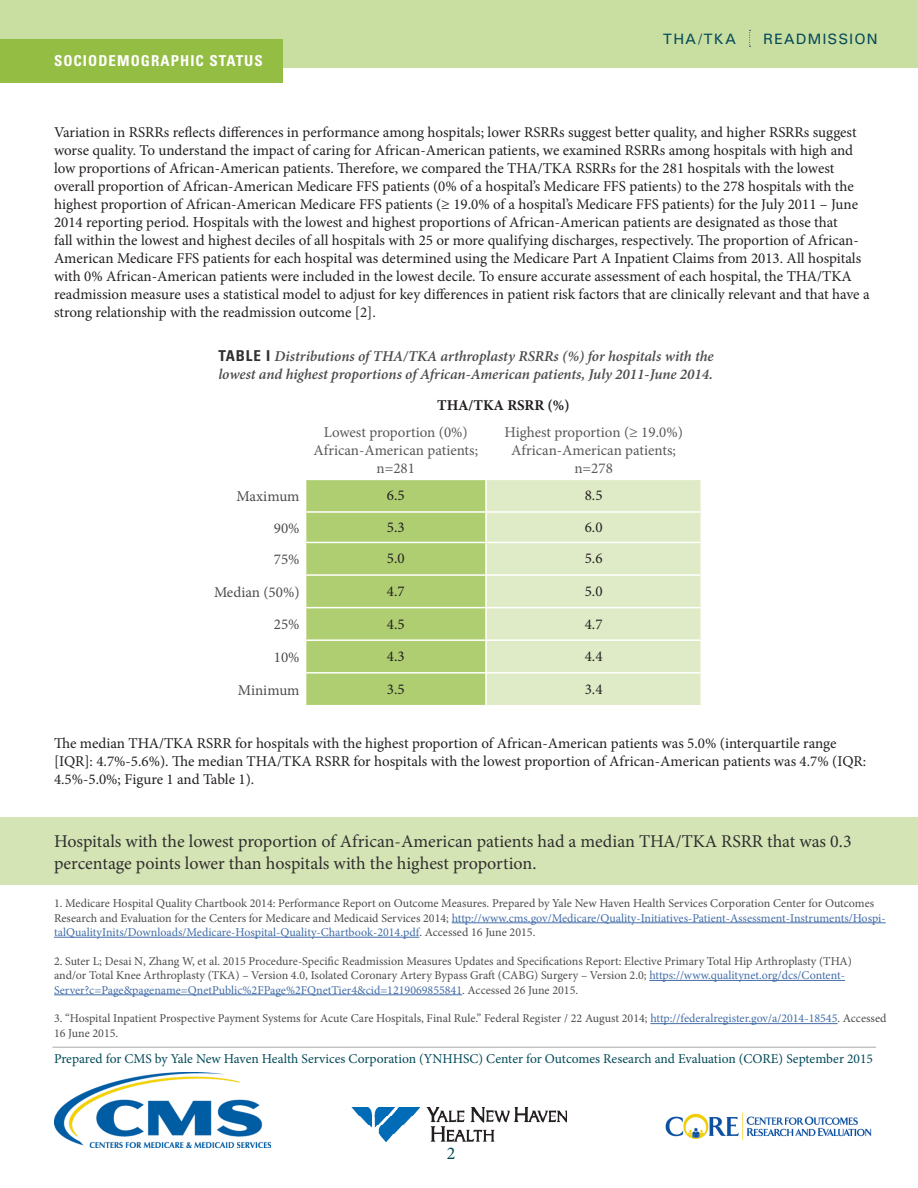
<style>
.page{position:relative;width:918px;height:1188px;background:#fff}
.page>*{position:absolute;margin:0;border:0;box-sizing:border-box;transform-origin:0 0}
.t1{font:18px/21.6px "Minion Pro";color:#312f30}
.t2{font:18px "Minion Pro";color:#034958}
.t3{font:15px/18px "Minion Pro";color:#231f20}
.t4{font:italic 600 15px/18px "Minion Pro";letter-spacing:-.005em;color:#4b4c4d}
.t5{font:15px "Minion Pro";color:#57585a}
.t6{font:15px "Minion Pro";color:#4b4c4d}
.t7{font:700 condensed 15px "Univers";letter-spacing:.07em;color:#fff}
.t8{font:15px "Univers";letter-spacing:.07em;color:#034958}
.t9{font:700 15px "Minion Pro";color:#231f20}
.t10{font:13.5px "Minion Pro";color:#034958}
.t11{font:12px/14.4px "Minion Pro";color:#4b4c4d}
.s1{font-family:"Univers";font-weight:700;font-style:normal;font-stretch:condensed;color:#312f30}
.s2{color:#436da8}
</style>
<div class="page">
<hr style="left:452px;top:923px;width:434px;height:1px;background:#436da8">
<hr style="left:54px;top:937px;width:365px;height:1px;background:#436da8">
<hr style="left:649px;top:980px;width:196px;height:1px;background:#436da8">
<hr style="left:54px;top:995px;width:408px;height:1px;background:#436da8">
<hr style="left:650px;top:1023px;width:187px;height:1px;background:#436da8">
<div style="left:0;top:0;width:918px;height:68px;background:#c9dea1"></div>
<svg style="left:749px;top:30px;width:2px;height:17px"></svg>
<div style="left:0;top:818px;width:918px;height:67px;background:#d4e4b4"></div>
<hr style="left:52px;top:1047px;width:824px;height:1px;background:#a8a9ad">
<div style="left:0;top:39px;width:283px;height:43px;background:#94bd43"></div>
<div style="left:306px;top:479px;width:180px;height:33px;background:#afce72"></div>
<div style="left:306px;top:512px;width:180px;height:30px;background:#afce72"></div>
<div style="left:306px;top:542px;width:180px;height:33px;background:#afce72"></div>
<div style="left:306px;top:575px;width:180px;height:33px;background:#afce72"></div>
<div style="left:306px;top:608px;width:180px;height:32px;background:#afce72"></div>
<div style="left:306px;top:640px;width:180px;height:33px;background:#afce72"></div>
<div style="left:306px;top:673px;width:180px;height:33px;background:#afce72"></div>
<div style="left:486px;top:479px;width:215px;height:33px;background:#dfebc7"></div>
<div style="left:486px;top:512px;width:215px;height:30px;background:#dfebc7"></div>
<div style="left:486px;top:542px;width:215px;height:33px;background:#dfebc7"></div>
<div style="left:486px;top:575px;width:215px;height:33px;background:#dfebc7"></div>
<div style="left:486px;top:608px;width:215px;height:32px;background:#dfebc7"></div>
<div style="left:486px;top:640px;width:215px;height:33px;background:#dfebc7"></div>
<div style="left:486px;top:673px;width:215px;height:33px;background:#dfebc7"></div>
<hr style="left:305px;top:479px;width:181px;height:1px;background:#fff">
<hr style="left:486px;top:479px;width:216px;height:1px;background:#fff">
<hr style="left:485px;top:480px;width:2px;height:31px;background:#fff">
<hr style="left:305px;top:511px;width:181px;height:2px;background:#fff">
<hr style="left:486px;top:511px;width:216px;height:2px;background:#fff">
<hr style="left:485px;top:513px;width:2px;height:29px;background:#fff">
<hr style="left:305px;top:542px;width:181px;height:1px;background:#fff">
<hr style="left:486px;top:542px;width:216px;height:1px;background:#fff">
<hr style="left:485px;top:543px;width:2px;height:31px;background:#fff">
<hr style="left:305px;top:574px;width:181px;height:2px;background:#fff">
<hr style="left:486px;top:574px;width:216px;height:2px;background:#fff">
<hr style="left:485px;top:576px;width:2px;height:31px;background:#fff">
<hr style="left:305px;top:607px;width:181px;height:1px;background:#fff">
<hr style="left:486px;top:607px;width:216px;height:1px;background:#fff">
<hr style="left:485px;top:608px;width:2px;height:31px;background:#fff">
<hr style="left:305px;top:639px;width:181px;height:2px;background:#fff">
<hr style="left:486px;top:639px;width:216px;height:2px;background:#fff">
<hr style="left:485px;top:641px;width:2px;height:31px;background:#fff">
<hr style="left:305px;top:672px;width:181px;height:2px;background:#fff">
<hr style="left:486px;top:672px;width:216px;height:2px;background:#fff">
<hr style="left:485px;top:674px;width:2px;height:31px;background:#fff">
<hr style="left:305px;top:705px;width:181px;height:1px;background:#fff">
<hr style="left:486px;top:705px;width:216px;height:1px;background:#fff">
<img style="left:54px;top:1073px;width:216px;height:75px">
<img style="left:665px;top:1112px;width:207px;height:29px">
<img style="left:351px;top:1107px;width:216px;height:35px">
<p class="t7" style="left:54px;top:51px;width:210px">SOCIODEMOGRAPHIC STATUS</p>
<p class="t8" style="left:663px;top:29px;width:75px">THA/TKA</p>
<p class="t8" style="left:763px;top:29px;width:116px">READMISSION</p>
<p class="t3" style="left:54px;top:123px;width:817px">Variation in RSRRs reflects differences in performance among hospitals; lower RSRRs suggest better quality, and higher RSRRs suggest worse quality. To understand the impact of caring for African-American patients, we examined RSRRs among hospitals with high and low proportions of African-American patients. Therefore, we compared the THA/TKA RSRRs for the 281 hospitals with the lowest overall proportion of African-American Medicare FFS patients (0% of a hospital’s Medicare FFS patients) to the 278 hospitals with the highest proportion of African-American Medicare FFS patients (≥ 19.0% of a hospital’s Medicare FFS patients) for the July 2011 – June 2014 reporting period. Hospitals with the lowest and highest proportions of African-American patients are designated as those that<br>fall within the lowest and highest deciles of all hospitals with 25 or more qualifying discharges, respectively. The proportion of African-American Medicare FFS patients for each hospital was determined using the Medicare Part A Inpatient Claims from 2013. All hospitals with 0% African-American patients were included in the lowest decile. To ensure accurate assessment of each hospital, the THA/TKA readmission measure uses a statistical model to adjust for key differences in patient risk factors that are clinically relevant and that have a strong relationship with the readmission outcome [2].</p>
<p class="t4" style="left:218px;top:347px;width:497px"><span class="s1">TABLE I</span> Distributions of THA/TKA arthroplasty RSRRs (%) for hospitals with the lowest and highest proportions of African-American patients, July 2011-June 2014.</p>
<p class="t9" style="left:437px;top:395px;width:134px">THA/TKA RSRR (%)</p>
<p class="t5" style="left:324px;top:423px;width:145px">Lowest proportion (0%)</p>
<p class="t5" style="left:504px;top:423px;width:180px">Highest proportion (≥ 19.0%)</p>
<p class="t5" style="left:313px;top:441px;width:166px">African-American patients;</p>
<p class="t5" style="left:511px;top:441px;width:166px">African-American patients;</p>
<p class="t5" style="left:377px;top:459px;width:40px">n=281</p>
<p class="t5" style="left:574px;top:459px;width:40px">n=278</p>
<p class="t6" style="left:237px;top:486px;width:65px">Maximum</p>
<p class="t3" style="left:387px;top:487px;width:19px">6.5</p>
<p class="t3" style="left:585px;top:487px;width:19px">8.5</p>
<p class="t6" style="left:274px;top:518px;width:27px">90%</p>
<p class="t3" style="left:387px;top:518px;width:19px">5.3</p>
<p class="t3" style="left:585px;top:518px;width:19px">6.0</p>
<p class="t6" style="left:274px;top:549px;width:27px">75%</p>
<p class="t3" style="left:387px;top:550px;width:19px">5.0</p>
<p class="t3" style="left:585px;top:550px;width:19px">5.6</p>
<p class="t6" style="left:214px;top:582px;width:87px">Median (50%)</p>
<p class="t3" style="left:387px;top:582px;width:19px">4.7</p>
<p class="t3" style="left:585px;top:582px;width:19px">5.0</p>
<p class="t6" style="left:274px;top:615px;width:27px">25%</p>
<p class="t3" style="left:387px;top:615px;width:19px">4.5</p>
<p class="t3" style="left:585px;top:615px;width:19px">4.7</p>
<p class="t6" style="left:274px;top:647px;width:27px">10%</p>
<p class="t3" style="left:387px;top:647px;width:19px">4.3</p>
<p class="t3" style="left:585px;top:647px;width:19px">4.4</p>
<p class="t6" style="left:238px;top:680px;width:63px">Minimum</p>
<p class="t3" style="left:387px;top:680px;width:19px">3.5</p>
<p class="t3" style="left:585px;top:680px;width:19px">3.4</p>
<p class="t3" style="left:54px;top:735px;width:814px">The median THA/TKA RSRR for hospitals with the highest proportion of African-American patients was 5.0% (interquartile range [IQR]: 4.7%-5.6%). The median THA/TKA RSRR for hospitals with the lowest proportion of African-American patients was 4.7% (IQR:<br>4.5%-5.0%; Figure 1 and Table 1).</p>
<p class="t1" style="left:54px;top:831px;width:799px">Hospitals with the lowest proportion of African-American patients had a median THA/TKA RSRR that was 0.3 percentage points lower than hospitals with the highest proportion.</p>
<p class="t11" style="left:54px;top:896px;width:833px">1. Medicare Hospital Quality Chartbook 2014: Performance Report on Outcome Measures. Prepared by Yale New Haven Health Services Corporation Center for Outcomes<br>Research and Evaluation for the Centers for Medicare and Medicaid Services 2014; <span class="s2">http://www.cms.gov/Medicare/Quality-Initiatives-Patient-Assessment-Instruments/Hospi&shy;talQualityInits/Downloads/Medicare-Hospital-Quality-Chartbook-2014.pdf</span>. Accessed 16 June 2015.</p>
<p class="t11" style="left:54px;top:954px;width:799px">2. Suter L; Desai N, Zhang W, et al. 2015 Procedure-Specific Readmission Measures Updates and Specifications Report: Elective Primary Total Hip Arthroplasty (THA) and/or Total Knee Arthroplasty (TKA) – Version 4.0, Isolated Coronary Artery Bypass Graft (CABG) Surgery – Version 2.0; <span class="s2">https://www.qualitynet.org/dcs/Content-<br>Server?c=Page&amp;pagename=QnetPublic%2FPage%2FQnetTier4&amp;cid=1219069855841</span>. Accessed 26 June 2015.</p>
<p class="t11" style="left:54px;top:1011px;width:834px">3. “Hospital Inpatient Prospective Payment Systems for Acute Care Hospitals, Final Rule.” Federal Register / 22 August 2014; <span class="s2">http://federalregister.gov/a/2014-18545</span>. Accessed<br>16 June 2015.</p>
<p class="t10" style="left:54px;top:1049px;width:821px">Prepared for CMS by Yale New Haven Health Services Corporation (YNHHSC) Center for Outcomes Research and Evaluation (CORE) September 2015</p>
<p class="t2" style="left:447px;top:1141px;width:10px">2</p>
</div>
